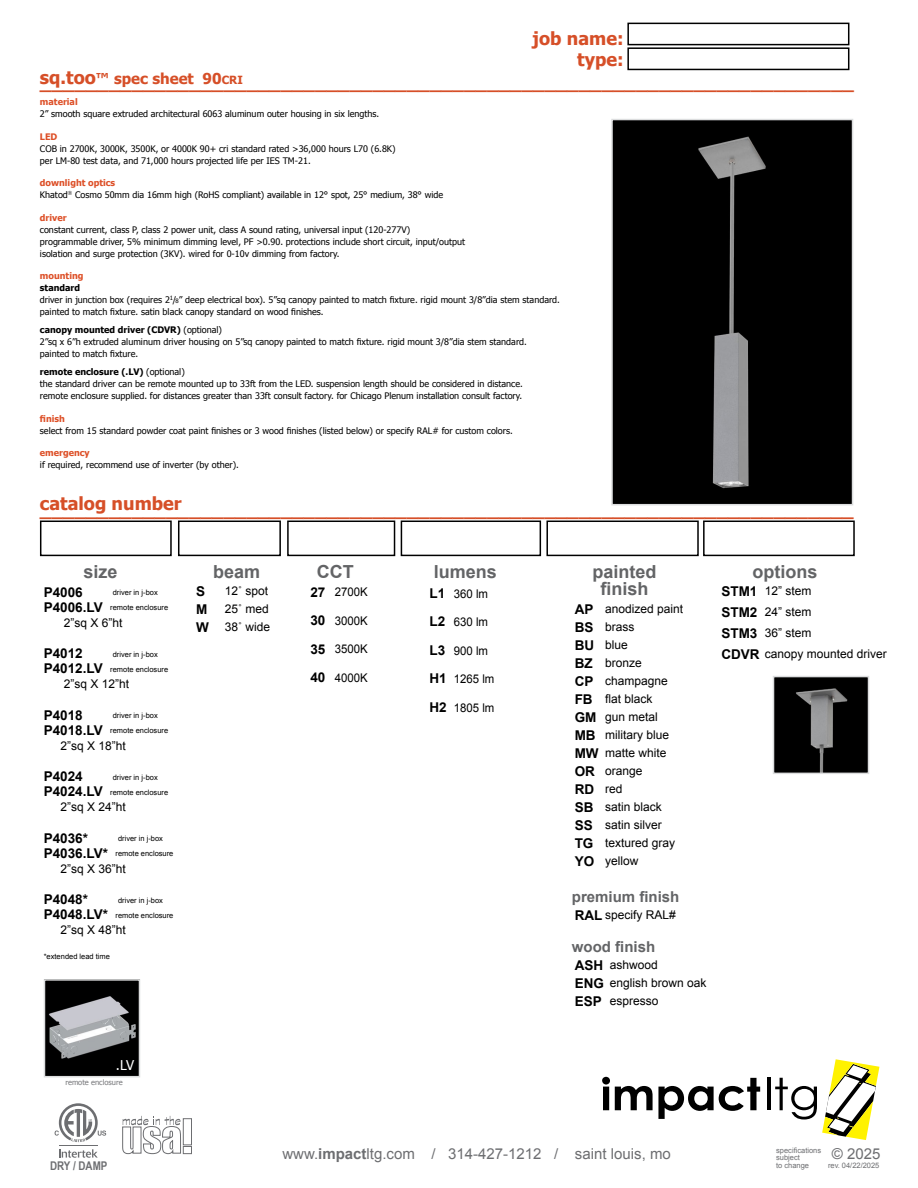
<style>
.page{position:relative;width:918px;height:1188px;background:#fff}
.page>*{position:absolute;margin:0;border:0;box-sizing:border-box;transform-origin:0 0}
.t1{font:700 18px/21px "Tahoma";color:#d64f28;text-align:right}
.t2{font:700 18px/16.5px "Arial";color:#636466;text-align:center}
.t3{font:15px "Arial";color:#6d6e71}
.t4{font:700 15px "Arial";color:#636466}
.t5{font:700 15px "Tahoma";color:#d64f28}
.t6{font:700 13.5px/18px "Arial";color:#000;text-align:justify}
.t7{font:13.5px "Tahoma";color:#fff}
.t8{font:12px/18px "Arial";color:#000}
.t9{font:12px "Arial";color:#000;scale:.95 1}
.t10{font:700 12px "Arial Narrow";color:#6d6e71}
.t11{font:9px/12px "Tahoma";color:#000}
.t12{font:700 9px "Tahoma";color:#dd5028}
.t13{font:7.5px/15px "Arial";color:#000}
.t14{font:7.5px/7.5px "Arial";color:#6d6e71}
.t15{font:7.5px "Tahoma";color:#77787b}
.s1{font-size:18px}
.s2{font-size:11.25px}
.s3{font-weight:700;color:#dd5028}
.s4{font-weight:700}
.s5{font-size:6px}
.s6{font-weight:700;font-size:13.5px}
</style>
<div class="page">
<img style="left:47px;top:982px;width:90px;height:92px">
<div style="left:44px;top:979px;width:96px;height:98px;border:2px solid #dcddde"></div>
<div style="left:178px;top:521px;width:103px;height:35px;border:2px solid #000"></div>
<div style="left:287px;top:521px;width:108px;height:35px;border:2px solid #000"></div>
<div style="left:546px;top:521px;width:153px;height:35px;border:2px solid #000"></div>
<div style="left:703px;top:521px;width:152px;height:35px;border:2px solid #000"></div>
<div style="left:401px;top:521px;width:140px;height:35px;border:2px solid #000"></div>
<div style="left:40px;top:521px;width:132px;height:35px;border:2px solid #000"></div>
<div style="left:627px;top:23px;width:222px;height:22px;border:2px solid #000"></div>
<div style="left:627px;top:47px;width:222px;height:23px;border:2px solid #000"></div>
<img style="left:614px;top:122px;width:236px;height:380px">
<div style="left:611px;top:119px;width:242px;height:386px;border:2px solid #dcddde"></div>
<img style="left:776px;top:679px;width:90px;height:92px">
<div style="left:773px;top:676px;width:96px;height:98px;border:2px solid #dcddde"></div>
<div style="left:183px;top:1146px;width:9px;height:8px;background:#fff;border:1px solid #6d6e71"></div>
<div style="left:183px;top:1118px;width:9px;height:27px;background:#fff;border:1px solid #6d6e71"></div>
<svg style="left:122px;top:1116px;width:59px;height:38px"></svg>
<svg style="left:59px;top:1149px;width:39px;height:9px"></svg>
<hr style="left:59px;top:1145px;width:39px;height:1px;background:#6d6e71">
<svg style="left:55px;top:1103px;width:51px;height:39px"></svg>
<svg style="left:602px;top:1077px;width:158px;height:42px"></svg>
<hr style="left:767px;top:1077px;width:3px;height:33px;background:#000">
<svg style="left:775px;top:1059px;width:104px;height:81px"></svg>
<h2 class="t5" style="left:40px;top:68px;width:204px"><span class="s1">sq.too</span>™ spec sheet 90<span class="s2">CRI</span></h2>
<h1 class="t1" style="left:533px;top:26px;width:92px">job name: type:</h1>
<h1 class="t1" style="left:40px;top:71px;width:815px">_______________________________________________________________________</h1>
<p class="t12" style="left:40px;top:96px;width:39px">material</p>
<p class="t11" style="left:40px;top:107px;width:341px">2” smooth square extruded architectural 6063 aluminum outer housing in six lengths.</p>
<p class="t12" style="left:40px;top:130px;width:19px">LED</p>
<p class="t11" style="left:40px;top:142px;width:357px">COB in 2700K, 3000K, 3500K, or 4000K 90+ cri standard rated &gt;36,000 hours L70 (6.8K) per LM-80 test data, and 71,000 hours projected life per IES TM-21.</p>
<p class="t11" style="left:40px;top:176px;width:405px"><span class="s3">downlight optics<br></span>Khatod<sup>®</sup> Cosmo 50mm dia 16mm high (RoHS compliant) available in 12° spot, 25° medium, 38° wide</p>
<p class="t12" style="left:40px;top:211px;width:28px">driver</p>
<p class="t11" style="left:40px;top:223px;width:427px">constant current, class P, class 2 power unit, class A sound rating, universal input (120-277V) programmable driver, 5% minimum dimming level, PF &gt;0.90. protections include short circuit, input/output isolation and surge protection (3KV). wired for 0-10v dimming from factory.</p>
<p class="t12" style="left:40px;top:270px;width:45px">mounting</p>
<p class="t11" style="left:40px;top:281px;width:521px"><span class="s4">standard<br></span>driver in junction box (requires 2<sup>1</sup>/<span class="s5">8</span>” deep electrical box). 5”sq canopy painted to match fixture. rigid mount 3/8”dia stem standard. painted to match fixture. satin black canopy standard on wood finishes.</p>
<p class="t11" style="left:40px;top:323px;width:488px"><span class="s4">canopy mounted driver (CDVR)</span> (optional)<br>2”sq x 6”h extruded aluminum driver housing on 5”sq canopy painted to match fixture. rigid mount 3/8”dia stem standard. painted to match fixture.</p>
<p class="t11" style="left:40px;top:365px;width:484px"><span class="s4">remote enclosure (.LV)</span> (optional)<br>the standard driver can be remote mounted up to 33ft from the LED. suspension length should be considered in distance. remote enclosure supplied. for distances greater than 33ft consult factory. for Chicago Plenum installation consult factory.</p>
<p class="t12" style="left:40px;top:412px;width:26px">finish</p>
<p class="t11" style="left:40px;top:424px;width:474px">select from 15 standard powder coat paint finishes or 3 wood finishes (listed below) or specify RAL# for custom colors.</p>
<p class="t12" style="left:40px;top:447px;width:51px">emergency</p>
<p class="t11" style="left:40px;top:458px;width:200px">if required, recommend use of inverter (by other).</p>
<h1 class="t1" style="left:40px;top:492px;width:143px">catalog number</h1>
<h1 class="t1" style="left:40px;top:498px;width:815px">_______________________________________________________________________</h1>
<h1 class="t2" style="left:84px;top:564px;width:36px">size</h1>
<h1 class="t2" style="left:317px;top:564px;width:38px">CCT</h1>
<h3 class="t6" style="left:196px;top:583px;width:14px;text-align:left">S<br>M<br>W</h3>
<h3 class="t8" style="left:225px;top:582px;width:47px">12˚ spot<br>25˚ med<br>38˚ wide</h3>
<h1 class="t2" style="left:213px;top:564px;width:49px">beam</h1>
<h1 class="t2" style="left:434px;top:564px;width:65px">lumens</h1>
<h1 class="t2" style="left:753px;top:564px;width:66px">options</h1>
<h1 class="t2" style="left:592px;top:564px;width:66px">painted finish</h1>
<h3 class="t8" style="left:765px;top:580px;width:124px;line-height:21px">12” stem<br>24” stem<br>36” stem<br>canopy mounted driver</h3>
<h3 class="t6" style="left:721px;top:581px;width:40px;line-height:21px;text-align:left">STM1<br>STM2<br>STM3<br>CDVR</h3>
<h3 class="t6" style="left:310px;top:578px;width:17px;line-height:28.5px">27<br>30<br>35<br>40</h3>
<h3 class="t9" style="left:335px;top:584px;width:36px">2700K</h3>
<h3 class="t6" style="left:44px;top:584px;width:41px">P4006</h3>
<h3 class="t6" style="left:430px;top:579px;width:19px;line-height:28.5px">L1<br>L2<br>L3<br>H1<br>H2</h3>
<h3 class="t9" style="left:454px;top:586px;width:38px">360 lm</h3>
<p class="t13" style="left:44px;top:585px;width:126px;text-indent:69px">driver in j-box<br><span class="s6">P4006.LV</span> remote enclosure</p>
<h3 class="t8" style="left:64px;top:614px;width:60px">2”sq X 6”ht</h3>
<h3 class="t6" style="left:44px;top:645px;width:41px">P4012</h3>
<h3 class="t8" style="left:605px;top:600px;width:80px">anodized paint brass<br>blue<br>bronze champagne flat black<br>gun metal military blue matte white orange<br>red<br>satin black satin silver textured gray yellow</h3>
<h3 class="t6" style="left:575px;top:600px;width:25px;text-align:left">AP<br>BS<br>BU<br>BZ<br>CP<br>FB<br>GM<br>MB<br>MW<br>OR<br>RD<br>SB<br>SS<br>TG<br>YO</h3>
<h3 class="t9" style="left:335px;top:613px;width:36px">3000K</h3>
<h3 class="t9" style="left:335px;top:641px;width:36px">3500K</h3>
<h3 class="t9" style="left:335px;top:670px;width:36px">4000K</h3>
<h3 class="t9" style="left:454px;top:614px;width:38px">630 lm</h3>
<h3 class="t9" style="left:454px;top:643px;width:38px">900 lm</h3>
<h3 class="t9" style="left:454px;top:671px;width:44px">1265 lm</h3>
<h3 class="t9" style="left:454px;top:700px;width:44px">1805 lm</h3>
<p class="t13" style="left:44px;top:647px;width:126px;text-indent:69px">driver in j-box<br><span class="s6">P4012.LV</span> remote enclosure</p>
<h3 class="t8" style="left:64px;top:675px;width:67px">2”sq X 12”ht</h3>
<h3 class="t6" style="left:44px;top:707px;width:41px">P4018</h3>
<p class="t13" style="left:44px;top:708px;width:126px;text-indent:69px">driver in j-box<br><span class="s6">P4018.LV</span> remote enclosure</p>
<h3 class="t8" style="left:60px;top:737px;width:67px">2”sq X 18”ht</h3>
<h3 class="t6" style="left:44px;top:768px;width:41px">P4024</h3>
<p class="t13" style="left:44px;top:770px;width:126px;text-indent:69px">driver in j-box<br><span class="s6">P4024.LV</span> remote enclosure</p>
<h3 class="t8" style="left:60px;top:798px;width:67px">2”sq X 24”ht</h3>
<h3 class="t6" style="left:44px;top:830px;width:46px">P4036*</h3>
<p class="t13" style="left:44px;top:831px;width:131px;text-indent:74px">driver in j-box<br><span class="s6">P4036.LV*</span> remote enclosure</p>
<h3 class="t8" style="left:60px;top:860px;width:67px">2”sq X 36”ht</h3>
<h3 class="t6" style="left:44px;top:891px;width:46px">P4048*</h3>
<h2 class="t4" style="left:572px;top:887px;width:109px">premium finish</h2>
<p class="t13" style="left:44px;top:893px;width:131px;text-indent:74px">driver in j-box<br><span class="s6">P4048.LV*</span> remote enclosure</p>
<h3 class="t8" style="left:60px;top:921px;width:67px">2”sq X 48”ht</h3>
<p class="t13" style="left:44px;top:949px;width:68px">*extended lead time</p>
<h3 class="t8" style="left:605px;top:906px;width:72px">specify RAL#</h3>
<h3 class="t6" style="left:575px;top:906px;width:29px">RAL</h3>
<h2 class="t4" style="left:572px;top:937px;width:85px">wood finish</h2>
<h3 class="t6" style="left:575px;top:957px;width:31px">ASH ENG ESP</h3>
<h3 class="t8" style="left:610px;top:956px;width:98px">ashwood<br>english brown oak espresso</h3>
<h3 class="t7" style="left:116px;top:1056px;width:20px">.LV</h3>
<p class="t15" style="left:65px;top:1077px;width:59px">remote enclosure</p>
<h3 class="t10" style="left:50px;top:1157px;width:59px">DRY / DAMP</h3>
<h2 class="t3" style="left:282px;top:1144px;width:390px">www.<span class="s4">impact</span>ltg.com / 314-427-1212 / saint louis, mo</h2>
<p class="t14" style="left:776px;top:1146px;width:47px">specifications subject<br>to change</p>
<h2 class="t3" style="left:832px;top:1144px;width:50px">© 2025</h2>
<p class="t14" style="left:828px;top:1161px;width:53px">rev. 04/22/2025</p>
</div>
